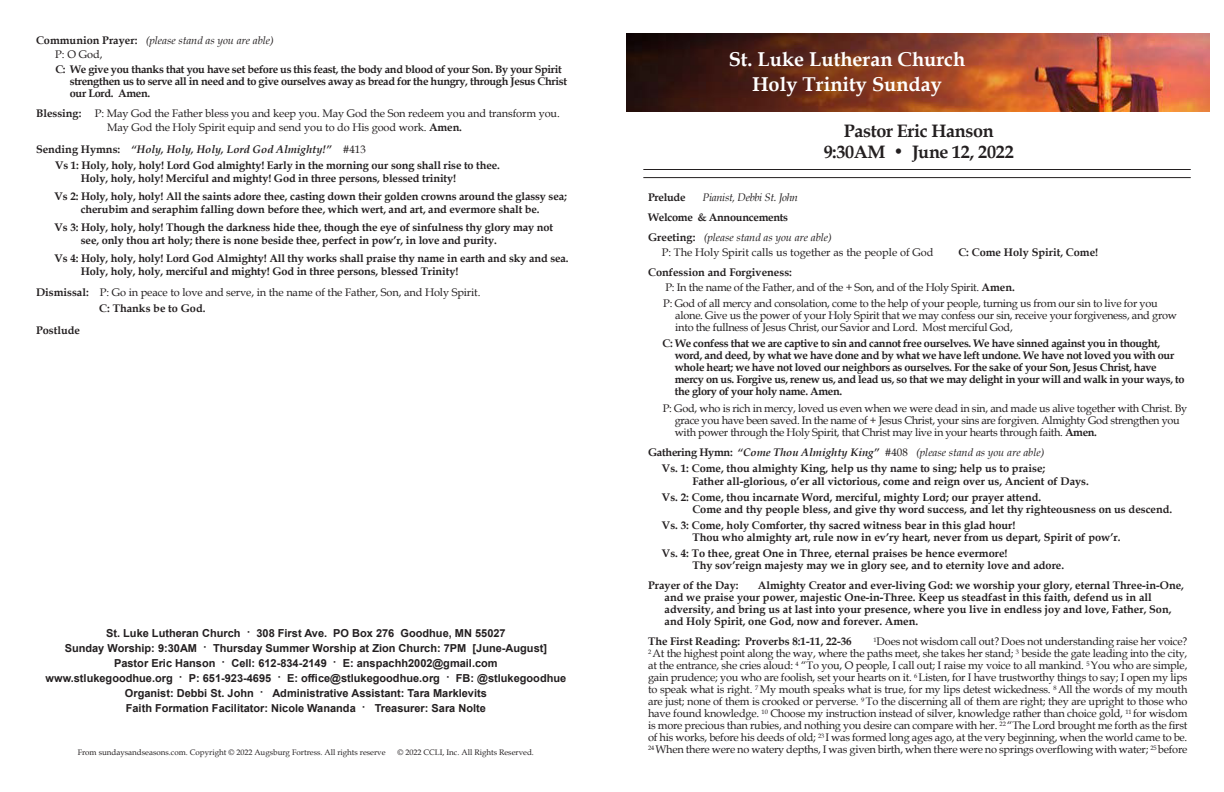
<style>
.page{position:relative;width:1224px;height:792px;background:#fff}
.page>*{position:absolute;margin:0;border:0;box-sizing:border-box;transform-origin:0 0}
.t1{font:700 20px "Book Antiqua";color:#fff}
.t2{font:700 18px "Book Antiqua";letter-spacing:-.02em;color:#231f20}
.t3{font:11px/12px "Book Antiqua";letter-spacing:-.025em;color:#231f20;text-align:justify}
.t4{font:700 11px/13px "Book Antiqua";letter-spacing:-.01em;color:#231f20}
.t5{font:700 11px "Book Antiqua";letter-spacing:-.03em;color:#231f20}
.t6{font:700 11px "Arial";color:#231f20}
.t7{font:italic 11px "Book Antiqua";color:#231f20}
.t8{font:italic 700 11px "Book Antiqua";color:#231f20}
.t9{font:11px "Book Antiqua";color:#231f20}
.t10{font:italic 11px "Book Antiqua";letter-spacing:-.025em;color:#231f20}
.t11{font:8px "Book Antiqua";color:#231f20}
.s1{font-weight:700;font-style:normal}
.s2{font-weight:700}
.s3{font-style:normal}
.s4{font-weight:400;font-style:normal}
.s5{font-family:"Palatino Linotype";font-style:italic}
</style>
<div class="page">
<hr style="left:643px;top:169px;width:548px;height:1px;background:#231f20">
<hr style="left:643px;top:177px;width:548px;height:1px;background:#231f20">
<img style="left:627px;top:33px;width:583px;height:78px">
<p class="t7" style="left:36px;top:33px;width:239px"><span class="s1">Communion Prayer:</span> (please stand as you are able)</p>
<p class="t3" style="left:55px;top:48px;width:49px">P: O God,</p>
<p class="t5" style="left:55px;top:62px;width:508px">C: We give you thanks that you have set before us this feast, the body and blood of your Son. By your Spirit</p>
<p class="t5" style="left:70px;top:74px;width:499px">strengthen us to serve all in need and to give ourselves away as bread for the hungry, through Jesus Christ</p>
<p class="t5" style="left:70px;top:86px;width:82px">our Lord. Amen.</p>
<p class="t3" style="left:36px;top:107px;width:525px"><span class="s2">Blessing:</span> P: May God the Father bless you and keep you. May God the Son redeem you and transform you.</p>
<p class="t3" style="left:107px;top:121px;width:356px">May God the Holy Spirit equip and send you to do His good work. <span class="s2">Amen.</span></p>
<p class="t8" style="left:36px;top:142px;width:331px"><span class="s3">Sending Hymns:</span> “Holy, Holy, Holy, Lord God Almighty!” <span class="s4">#413</span></p>
<p class="t4" style="left:55px;top:159px;width:446px">Vs 1: Holy, holy, holy! Lord God almighty! Early in the morning our song shall rise to thee.</p>
<p class="t4" style="left:81px;top:172px;width:377px">Holy, holy, holy! Merciful and mighty! God in three persons, blessed trinity!</p>
<p class="t4" style="left:54px;top:190px;width:514px">Vs 2: Holy, holy, holy! All the saints adore thee, casting down their golden crowns around the glassy sea;</p>
<p class="t4" style="left:81px;top:203px;width:460px">cherubim and seraphim falling down before thee, which wert, and art, and evermore shalt be.</p>
<p class="t4" style="left:81px;top:221px;width:474px;text-indent:-26px">Vs 3: Holy, holy, holy! Though the darkness hide thee, though the eye of sinfulness thy glory may not see, only thou art holy; there is none beside thee, perfect in pow’r, in love and purity.</p>
<p class="t4" style="left:54px;top:252px;width:516px">Vs 4: Holy, holy, holy! Lord God Almighty! All thy works shall praise thy name in earth and sky and sea.</p>
<p class="t4" style="left:81px;top:265px;width:379px">Holy, holy, holy, merciful and mighty! God in three persons, blessed Trinity!</p>
<p class="t3" style="left:36px;top:286px;width:446px"><span class="s2">Dismissal:</span> P: Go in peace to love and serve, in the name of the Father, Son, and Holy Spirit.</p>
<p class="t4" style="left:99px;top:302px;width:108px">C: Thanks be to God.</p>
<p class="t4" style="left:36px;top:324px;width:45px">Postlude</p>
<p class="t6" style="left:106px;top:625px;width:401px">St. Luke Lutheran Church · 308 First Ave. PO Box 276 Goodhue, MN 55027</p>
<p class="t6" style="left:65px;top:640px;width:484px">Sunday Worship: 9:30AM · Thursday Summer Worship at Zion Church: 7PM [June-August]</p>
<p class="t6" style="left:114px;top:655px;width:385px">Pastor Eric Hanson · Cell: 612-834-2149 · E: anspachh2002@gmail.com</p>
<p class="t6" style="left:46px;top:670px;width:522px">www.stlukegoodhue.org · P: 651-923-4695 · E: office@stlukegoodhue.org · FB: @stlukegoodhue</p>
<p class="t6" style="left:125px;top:685px;width:364px">Organist: Debbi St. John · Administrative Assistant: Tara Marklevits</p>
<p class="t6" style="left:126px;top:700px;width:362px">Faith Formation Facilitator: Nicole Wananda · Treasurer: Sara Nolte</p>
<p class="t11" style="left:78px;top:746px;width:309px">From sundaysandseasons.com. Copyright © 2022 Augsburg Fortress. All rights reserve</p>
<p class="t11" style="left:398px;top:746px;width:138px">© 2022 CCLI, Inc. All Rights Reserved.</p>
<p class="t1" style="left:729px;top:46px;width:238px">St. Luke Lutheran Church</p>
<p class="t1" style="left:752px;top:71px;width:191px">Holy Trinity Sunday</p>
<p class="t2" style="left:844px;top:118px;width:151px">Pastor Eric Hanson</p>
<p class="t2" style="left:824px;top:139px;width:192px">9:30AM <span class="s5">•</span> June 12, 2022</p>
<p class="t4" style="left:648px;top:191px;width:39px">Prelude</p>
<p class="t10" style="left:703px;top:190px;width:97px">Pianist, Debbi St. John</p>
<p class="t4" style="left:648px;top:211px;width:142px">Welcome &amp; Announcements</p>
<p class="t7" style="left:648px;top:230px;width:185px"><span class="s1">Greeting:</span> (please stand as you are able)</p>
<p class="t9" style="left:662px;top:245px;width:273px">P: The Holy Spirit calls us together as the people of God</p>
<p class="t4" style="left:958px;top:246px;width:141px">C: Come Holy Spirit, Come!</p>
<p class="t4" style="left:648px;top:266px;width:145px">Confession and Forgiveness:</p>
<p class="t3" style="left:665px;top:281px;width:351px">P: In the name of the Father, and of the + Son, and of the Holy Spirit. <span class="s2">Amen.</span></p>
<p class="t3" style="left:663px;top:297px;width:496px">P: God of all mercy and consolation, come to the help of your people, turning us from our sin to live for you</p>
<p class="t3" style="left:675px;top:309px;width:503px">alone. Give us the power of your Holy Spirit that we may confess our sin, receive your forgiveness, and grow</p>
<p class="t3" style="left:675px;top:321px;width:339px">into the fullness of Jesus Christ, our Savior and Lord. Most merciful God,</p>
<p class="t5" style="left:663px;top:336px;width:499px">C: We confess that we are captive to sin and cannot free ourselves. We have sinned against you in thought,</p>
<p class="t5" style="left:675px;top:348px;width:501px">word, and deed, by what we have done and by what we have left undone. We have not loved you with our</p>
<p class="t5" style="left:675px;top:360px;width:484px">whole heart; we have not loved our neighbors as ourselves. For the sake of your Son, Jesus Christ, have</p>
<p class="t5" style="left:675px;top:372px;width:512px">mercy on us. Forgive us, renew us, and lead us, so that we may delight in your will and walk in your ways, to</p>
<p class="t5" style="left:675px;top:384px;width:169px">the glory of your holy name. Amen.</p>
<p class="t3" style="left:663px;top:402px;width:526px">P: God, who is rich in mercy, loved us even when we were dead in sin, and made us alive together with Christ. By</p>
<p class="t3" style="left:675px;top:414px;width:507px">grace you have been saved. In the name of + Jesus Christ, your sins are forgiven. Almighty God strengthen you</p>
<p class="t3" style="left:675px;top:426px;width:424px">with power through the Holy Spirit, that Christ may live in your hearts through faith. <span class="s2">Amen.</span></p>
<p class="t7" style="left:648px;top:445px;width:398px"><span class="s1">Gathering Hymn:</span> <span class="s2">“Come Thou Almighty King”</span> <span class="s3">#408</span> (please stand as you are able)</p>
<p class="t4" style="left:662px;top:462px;width:385px">Vs. 1: Come, thou almighty King, help us thy name to sing; help us to praise;</p>
<p class="t4" style="left:692px;top:475px;width:398px">Father all-glorious, o’er all victorious, come and reign over us, Ancient of Days.</p>
<p class="t4" style="left:662px;top:491px;width:381px">Vs. 2: Come, thou incarnate Word, merciful, mighty Lord; our prayer attend.</p>
<p class="t4" style="left:692px;top:503px;width:481px">Come and thy people bless, and give thy word success, and let thy righteousness on us descend.</p>
<p class="t4" style="left:662px;top:519px;width:355px">Vs. 3: Come, holy Comforter, thy sacred witness bear in this glad hour!</p>
<p class="t4" style="left:692px;top:531px;width:430px">Thou who almighty art, rule now in ev’ry heart, never from us depart, Spirit of pow’r.</p>
<p class="t4" style="left:662px;top:547px;width:347px">Vs. 4: To thee, great One in Three, eternal praises be hence evermore!</p>
<p class="t4" style="left:692px;top:559px;width:373px">Thy sov’reign majesty may we in glory see, and to eternity love and adore.</p>
<p class="t4" style="left:648px;top:579px;width:92px">Prayer of the Day:</p>
<p class="t4" style="left:758px;top:579px;width:428px">Almighty Creator and ever-living God: we worship your glory, eternal Three-in-One,</p>
<p class="t4" style="left:665px;top:591px;width:489px">and we praise your power, majestic One-in-Three. Keep us steadfast in this faith, defend us in all</p>
<p class="t4" style="left:665px;top:603px;width:508px">adversity, and bring us at last into your presence, where you live in endless joy and love, Father, Son,</p>
<p class="t4" style="left:665px;top:615px;width:255px">and Holy Spirit, one God, now and forever. Amen.</p>
<p class="t4" style="left:648px;top:635px;width:205px">The First Reading: Proverbs 8:1-11, 22-36</p>
<p class="t3" style="left:648px;top:635px;width:541px;text-indent:225px"><sup>1</sup>Does not wisdom call out? Does not understanding raise her voice?<br><sup>2</sup> At the highest point along the way, where the paths meet, she takes her stand; <sup>3</sup> beside the gate leading into the city, at the entrance, she cries aloud: <sup>4</sup> “To you, O people, I call out; I raise my voice to all mankind. <sup>5</sup> You who are simple, gain prudence; you who are foolish, set your hearts on it. <sup>6</sup> Listen, for I have trustworthy things to say; I open my lips to speak what is right. <sup>7</sup> My mouth speaks what is true, for my lips detest wickedness. <sup>8</sup> All the words of my mouth are just; none of them is crooked or perverse. <sup>9</sup> To the discerning all of them are right; they are upright to those who have found knowledge. <sup>10</sup> Choose my instruction instead of silver, knowledge rather than choice gold, <sup>11</sup> for wisdom is more precious than rubies, and nothing you desire can compare with her. <sup>22</sup> “The Lord brought me forth as the first of his works, before his deeds of old; <sup>23</sup> I was formed long ages ago, at the very beginning, when the world came to be.<br><sup>24</sup> When there were no watery depths, I was given birth, when there were no springs overflowing with water; <sup>25</sup> before</p>
</div>
